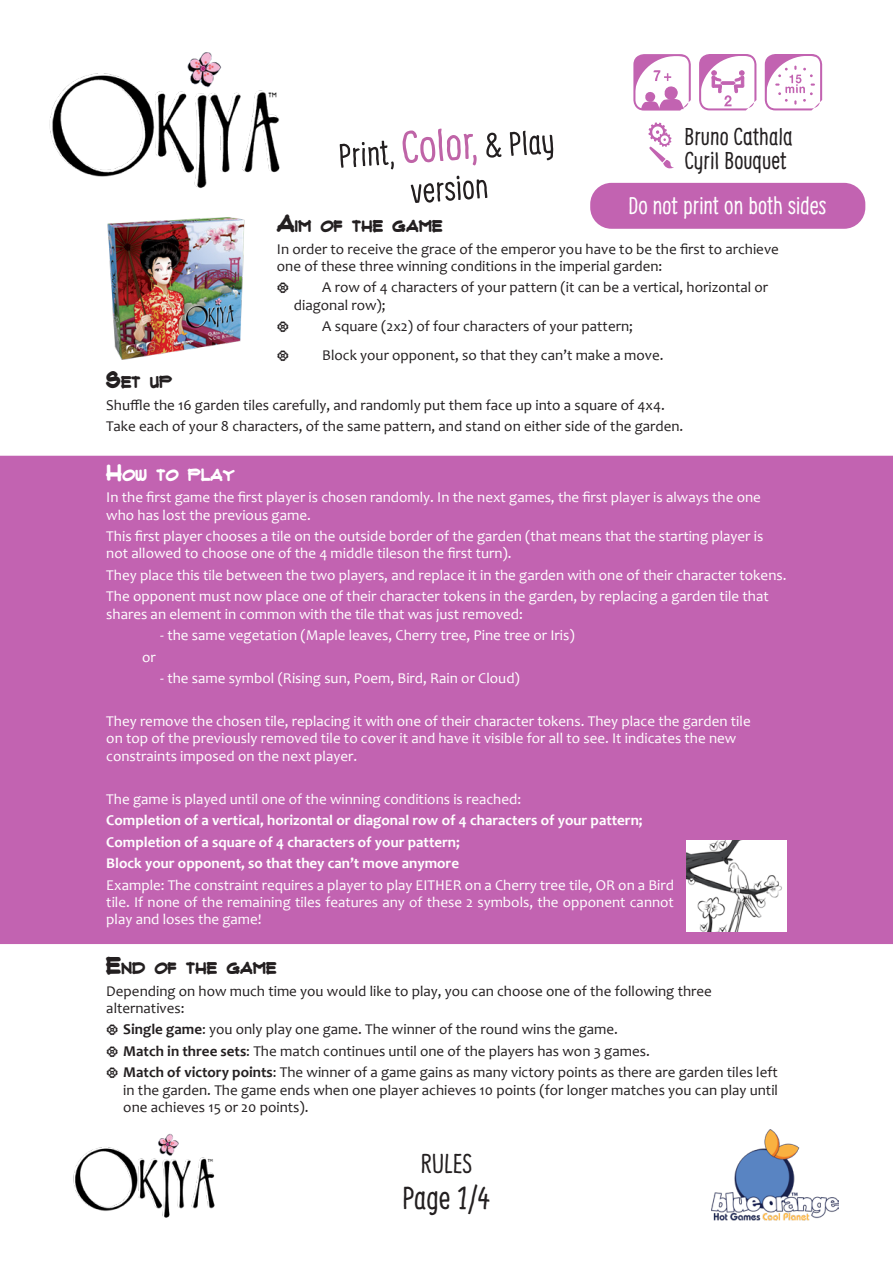
<style>
.page{position:relative;width:893px;height:1263px;background:#fff}
.page>*{position:absolute;margin:0;border:0;box-sizing:border-box;transform-origin:0 0}
.t1{font:31.5px "Supernettcn";color:#231f20}
.t2{font:27px "Supernettcn";color:#231f20}
.t3{font:24px/24.2px "Supernettcn";color:#231f20}
.t4{font:24px "Supernettcn";color:#fff}
.t5{font:15px/17.2px "Candara";color:#fff}
.t6{font:15px/17.2px "Candara";color:#231f20}
.t7{font:700 15px/21.5px "Candara";color:#fff}
.t8{font:15px "Minion Pro";color:#231f20}
.t9{font:700 14.7px "Flux Architect";color:#231f20}
.t10{font:700 14.7px "Flux Architect";color:#fff}
.s1{font-size:21px}
.s2{font-family:"Minion Pro"}
.s3{font-weight:700}
</style>
<div class="page">
<div style="left:590px;top:183px;width:275px;height:46px;background:#c263b1;border-radius:21px"></div>
<div style="left:0;top:456px;width:893px;height:488px;background:#c263b1"></div>
<img style="left:73px;top:1133px;width:142px;height:85px">
<img style="left:49px;top:52px;width:231px;height:136px">
<img style="left:711px;top:1129px;width:128px;height:91px">
<svg style="left:411px;top:176px;width:76px;height:27px"></svg>
<svg style="left:486px;top:131px;width:67px;height:29px"></svg>
<svg style="left:402px;top:129px;width:75px;height:36px"></svg>
<svg style="left:340px;top:141px;width:54px;height:28px"></svg>
<img style="left:687px;top:840px;width:100px;height:91px">
<svg style="left:633px;top:54px;width:58px;height:57px"></svg>
<svg style="left:699px;top:54px;width:57px;height:56px"></svg>
<svg style="left:765px;top:54px;width:57px;height:56px"></svg>
<svg style="left:648px;top:122px;width:26px;height:47px"></svg>
<img style="left:107px;top:217px;width:138px;height:143px">
<h3 class="t3" style="left:685px;top:123px;width:109px">Bruno Cathala<br>Cyril Bouquet</h3>
<h3 class="t4" style="left:628px;top:189px;width:199px">Do not print on both sides</h3>
<p class="t9" style="left:277px;top:218px;width:167px"><span class="s1">A</span>IM OF THE GAME</p>
<p class="t6" style="left:277px;top:240px;width:504px">In order to receive the grace of the emperor you have to be the first to archieve one of these three winning conditions in the imperial garden:</p>
<p class="t8" style="left:277px;top:278px;width:14px">ӳ</p>
<p class="t6" style="left:294px;top:279px;width:476px;text-indent:28px">A row of 4 characters of your pattern (it can be a vertical, horizontal or diagonal row);</p>
<p class="t8" style="left:277px;top:316px;width:14px">ӳ</p>
<p class="t6" style="left:322px;top:318px;width:312px">A square (2x2) of four characters of your pattern;</p>
<p class="t8" style="left:277px;top:345px;width:14px">ӳ</p>
<p class="t6" style="left:322px;top:346px;width:343px">Block your opponent, so that they can’t make a move.</p>
<p class="t9" style="left:106px;top:374px;width:68px"><span class="s1">S</span>ET UP</p>
<p class="t6" style="left:106px;top:394px;width:579px;line-height:21.5px">Shuffle the 16 garden tiles carefully, and randomly put them face up into a square of 4x4.<br>Take each of your 8 characters, of the same pattern, and stand on either side of the garden.</p>
<p class="t10" style="left:106px;top:466px;width:130px"><span class="s1">H</span>OW TO PLAY</p>
<p class="t5" style="left:106px;top:489px;width:656px">In the first game the first player is chosen randomly. In the next games, the first player is always the one who has lost the previous game.</p>
<p class="t5" style="left:106px;top:528px;width:659px">This first player chooses a tile on the outside border of the garden (that means that the starting player is not allowed to choose one of the 4 middle tileson the first turn).</p>
<p class="t5" style="left:106px;top:564px;width:682px;line-height:21.5px">They place this tile between the two players, and replace it in the garden with one of their character tokens.<br>The opponent must now place one of their character tokens in the garden, by replacing a garden tile that</p>
<p class="t5" style="left:106px;top:605px;width:418px">shares an element in common with the tile that was just removed:</p>
<p class="t5" style="left:160px;top:627px;width:416px">- the same vegetation (Maple leaves, Cherry tree, Pine tree or Iris)</p>
<p class="t5" style="left:142px;top:648px;width:15px">or</p>
<p class="t5" style="left:160px;top:670px;width:361px">- the same symbol (Rising sun, Poem, Bird, Rain or Cloud)</p>
<p class="t5" style="left:106px;top:713px;width:646px">They remove the chosen tile, replacing it with one of their character tokens. They place the garden tile on top of the previously removed tile to cover it and have it visible for all to see. It indicates the new constraints imposed on the next player.</p>
<p class="t5" style="left:106px;top:790px;width:416px">The game is played until one of the winning conditions is reached:</p>
<p class="t7" style="left:106px;top:809px;width:538px">Completion of a vertical, horizontal or diagonal row of 4 characters of your pattern;<br>Completion of a square of 4 characters of your pattern;<br>Block your opponent, so that they can’t move anymore</p>
<p class="t5" style="left:106px;top:876px;width:569px;text-align:justify">Example: The constraint requires a player to play EITHER on a Cherry tree tile, OR on a Bird tile. If none of the remaining tiles features any of these 2 symbols, the opponent cannot play and loses the game!</p>
<p class="t9" style="left:106px;top:960px;width:172px"><span class="s1">E</span>ND OF THE GAME</p>
<p class="t6" style="left:106px;top:982px;width:607px">Depending on how much time you would like to play, you can choose one of the following three alternatives:</p>
<p class="t6" style="left:106px;top:1019px;width:673px;line-height:21.5px"><span class="s2">ӳ</span> <span class="s3">Single game</span>: you only play one game. The winner of the round wins the game.<br><span class="s2">ӳ</span> <span class="s3">Match in three sets</span>: The match continues until one of the players has won 3 games.<br><span class="s2">ӳ</span> <span class="s3">Match of victory points</span>: The winner of a game gains as many victory points as there are garden tiles left</p>
<p class="t6" style="left:123px;top:1081px;width:656px">in the garden. The game ends when one player achieves 10 points (for longer matches you can play until one achieves 15 or 20 points).</p>
<h2 class="t2" style="left:421px;top:1145px;width:53px">RULES</h2>
<h1 class="t1" style="left:403px;top:1177px;width:89px">Page 1/4</h1>
</div>
